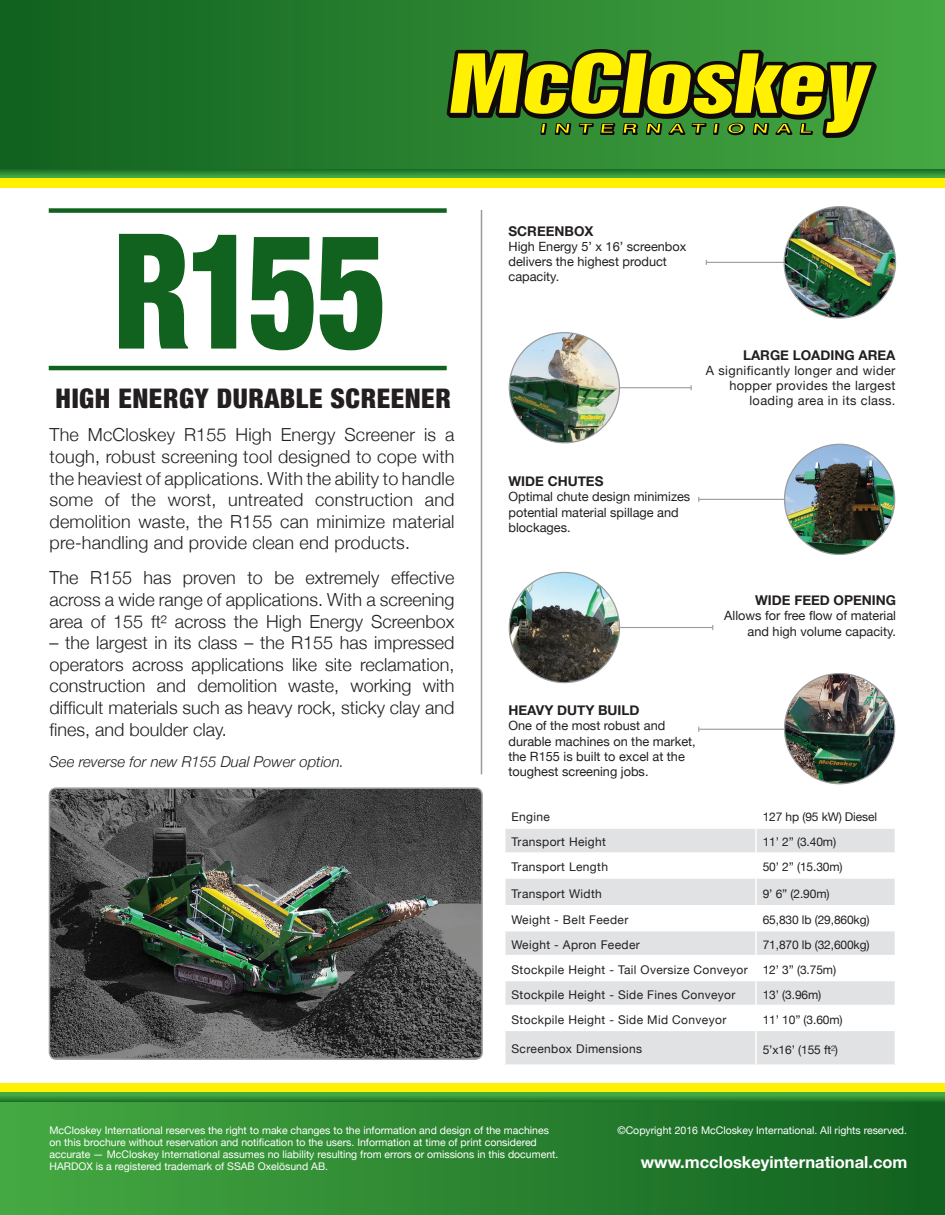
<style>
.page{position:relative;width:945px;height:1215px;background:#fff}
.page>*{position:absolute;margin:0;border:0;box-sizing:border-box;transform-origin:0 0}
.Model_number{font:900 condensed 160.65px "Helvetica Neue";color:#11611f;scale:.84 1}
.Model_name{font:900 condensed 27px "Helvetica Neue";letter-spacing:.02em;color:#231f20}
.Model_description{font:300 18px/21.6px "Helvetica Neue";color:#231f20;text-align:justify}
.Disclaimer{font:700 16.5px "Helvetica Neue";color:#fff}
.Model_description-2{font:italic 300 15px "Helvetica Neue";color:#231f20}
.Model_description-3{font:700 13.5px "Helvetica Neue";color:#231f20}
.Model_description-4{font:12.75px/15.3px "Helvetica Neue";color:#231f20}
.Model_description-5{font:12.75px/15px "Helvetica Neue";letter-spacing:.03em;color:#231f20;text-align:right}
.Specs__numbers{font:12px "Helvetica Neue";letter-spacing:.03em;color:#231f20}
.Specs__numbers-2{font:12px "Helvetica Neue";letter-spacing:-.01em;color:#231f20}
.Disclaimer-2{font:10.5px/12px "Helvetica Neue";color:#fff}
.s1{font-weight:300}
</style>
<div class="page">
<hr style="left:481px;top:210px;width:1px;height:564px;background:#999b9e">
<div style="left:0;top:178px;width:945px;height:10px;background:#fff101"></div>
<svg style="left:0;top:168px;width:945px;height:10px;background:#308c35"></svg>
<div style="left:0;top:0;width:945px;height:168px;background:linear-gradient(to right,#106020,#46a943)"></div>
<svg style="left:447px;top:49px;width:430px;height:89px;background:#7d9215"></svg>
<div style="left:0;top:1083px;width:944px;height:10px;background:#fff101"></div>
<svg style="left:0;top:1093px;width:944px;height:9px;background:#349237"></svg>
<div style="left:0;top:1102px;width:944px;height:113px;background:linear-gradient(to right,#46a943,#116020)"></div>
<hr style="left:706px;top:262px;width:89px;height:1px;background:#999b9e">
<img style="left:784px;top:207px;width:112px;height:111px;border-radius:56px">
<hr style="left:609px;top:387px;width:82px;height:1px;background:#999b9e">
<img style="left:509px;top:333px;width:110px;height:110px;border-radius:55px">
<hr style="left:699px;top:499px;width:96px;height:1px;background:#999b9e">
<img style="left:785px;top:444px;width:110px;height:110px;border-radius:55px">
<hr style="left:608px;top:627px;width:105px;height:1px;background:#999b9e">
<img style="left:509px;top:572px;width:110px;height:111px;border-radius:55px">
<hr style="left:699px;top:729px;width:91px;height:1px;background:#999b9e">
<img style="left:785px;top:674px;width:110px;height:110px;border-radius:55px">
<img style="left:50px;top:789px;width:432px;height:270px">
<div style="left:49px;top:787px;width:434px;height:273px;border:2px solid #999b9e;border-radius:7px"></div>
<div style="left:49px;top:208px;width:398px;height:5px;background:#11611f"></div>
<hr style="left:49px;top:366px;width:398px;height:4px;background:#11611f">
<svg style="left:506px;top:829px;width:389px;height:235px;fill:#e1e2e4"></svg>
<hr style="left:755px;top:829px;width:2px;height:23px;background:#fff">
<hr style="left:504px;top:852px;width:252px;height:2px;background:#fff">
<hr style="left:756px;top:852px;width:140px;height:2px;background:#fff">
<hr style="left:755px;top:854px;width:2px;height:23px;background:#fff">
<hr style="left:504px;top:877px;width:252px;height:2px;background:#fff">
<hr style="left:756px;top:877px;width:140px;height:2px;background:#fff">
<hr style="left:755px;top:879px;width:2px;height:26px;background:#fff">
<hr style="left:504px;top:905px;width:252px;height:2px;background:#fff">
<hr style="left:756px;top:905px;width:140px;height:2px;background:#fff">
<hr style="left:755px;top:907px;width:2px;height:23px;background:#fff">
<hr style="left:504px;top:930px;width:252px;height:1px;background:#fff">
<hr style="left:756px;top:930px;width:140px;height:1px;background:#fff">
<hr style="left:755px;top:931px;width:2px;height:24px;background:#fff">
<hr style="left:504px;top:955px;width:252px;height:1px;background:#fff">
<hr style="left:756px;top:955px;width:140px;height:1px;background:#fff">
<hr style="left:755px;top:956px;width:2px;height:24px;background:#fff">
<hr style="left:504px;top:980px;width:252px;height:1px;background:#fff">
<hr style="left:756px;top:980px;width:140px;height:1px;background:#fff">
<hr style="left:755px;top:981px;width:2px;height:24px;background:#fff">
<hr style="left:504px;top:1005px;width:252px;height:1px;background:#fff">
<hr style="left:756px;top:1005px;width:140px;height:1px;background:#fff">
<hr style="left:755px;top:1006px;width:2px;height:24px;background:#fff">
<hr style="left:504px;top:1030px;width:252px;height:1px;background:#fff">
<hr style="left:756px;top:1030px;width:140px;height:1px;background:#fff">
<hr style="left:755px;top:1031px;width:2px;height:33px;background:#fff">
<p class="Model_number" style="left:113px;top:192px;width:328px">R155</p>
<p class="Model_name" style="left:56px;top:381px;width:397px">HIGH ENERGY DURABLE SCREENER</p>
<p class="Model_description" style="left:50px;top:424px;width:407px">The McCloskey R155 High Energy Screener is a tough, robust screening tool designed to cope with the heaviest of applications. With the ability to handle some of the worst, untreated construction and demolition waste, the R155 can minimize material pre-handling and provide clean end products.</p>
<p class="Model_description" style="left:50px;top:567px;width:407px">The R155 has proven to be extremely effective across a wide range of applications. With a screening area of 155 ft² across the High Energy Screenbox</p>
<p class="Model_description" style="left:50px;top:632px;width:407px">– the largest in its class – the R155 has impressed operators across applications like site reclamation, construction and demolition waste, working with difficult materials such as heavy rock, sticky clay and fines, and boulder clay.</p>
<p class="Model_description-2" style="left:50px;top:753px;width:296px">See reverse for new R155 Dual Power option.</p>
<p class="Model_description-3" style="left:508px;top:223px;width:87px">SCREENBOX</p>
<p class="Model_description-4" style="left:508px;top:239px;width:179px">High Energy 5’ x 16’ screenbox delivers the highest product capacity.</p>
<p class="Model_description-3" style="left:743px;top:347px;width:154px">LARGE LOADING AREA</p>
<p class="Model_description-5" style="left:706px;top:363px;width:191px">A significantly longer and wider hopper provides the largest loading area in its class.</p>
<p class="Model_description-3" style="left:508px;top:473px;width:96px">WIDE CHUTES</p>
<p class="Model_description-4" style="left:508px;top:489px;width:183px">Optimal chute design minimizes potential material spillage and blockages.</p>
<p class="Model_description-3" style="left:508px;top:702px;width:133px">HEAVY DUTY BUILD</p>
<p class="Model_description-4" style="left:508px;top:718px;width:189px">One of the most robust and durable machines on the market, the R155 is built to excel at the toughest screening jobs.</p>
<p class="Model_description-3" style="left:755px;top:592px;width:142px">WIDE FEED OPENING</p>
<p class="Model_description-4" style="left:724px;top:608px;width:173px">Allows for free flow of material</p>
<p class="Model_description-4" style="left:748px;top:623px;width:150px">and high volume capacity.</p>
<p class="Specs__numbers" style="left:512px;top:810px;width:40px">Engine</p>
<p class="Specs__numbers-2" style="left:763px;top:810px;width:116px">127 hp (95 kW) Diesel</p>
<p class="Specs__numbers" style="left:512px;top:835px;width:96px">Transport Height</p>
<p class="Specs__numbers" style="left:763px;top:835px;width:75px">11’ 2” (3.40m)</p>
<p class="Specs__numbers" style="left:512px;top:860px;width:98px">Transport Length</p>
<p class="Specs__numbers" style="left:763px;top:860px;width:81px">50’ 2” (15.30m)</p>
<p class="Specs__numbers" style="left:512px;top:886px;width:92px">Transport Width</p>
<p class="Specs__numbers" style="left:763px;top:886px;width:68px">9’ 6” (2.90m)</p>
<p class="Specs__numbers" style="left:512px;top:913px;width:118px">Weight - Belt Feeder</p>
<p class="Specs__numbers-2" style="left:763px;top:913px;width:108px">65,830 lb (29,860kg)</p>
<p class="Specs__numbers" style="left:512px;top:937px;width:130px">Weight - Apron Feeder</p>
<p class="Specs__numbers-2" style="left:763px;top:937px;width:108px">71,870 lb (32,600kg)</p>
<p class="Specs__numbers" style="left:512px;top:962px;width:238px">Stockpile Height - Tail Oversize Conveyor</p>
<p class="Specs__numbers" style="left:763px;top:962px;width:75px">12’ 3” (3.75m)</p>
<p class="Specs__numbers" style="left:512px;top:987px;width:226px">Stockpile Height - Side Fines Conveyor</p>
<p class="Specs__numbers" style="left:763px;top:987px;width:60px">13’ (3.96m)</p>
<p class="Specs__numbers" style="left:512px;top:1012px;width:216px">Stockpile Height - Side Mid Conveyor</p>
<p class="Specs__numbers" style="left:763px;top:1012px;width:81px">11’ 10” (3.60m)</p>
<p class="Specs__numbers" style="left:512px;top:1042px;width:132px">Screenbox Dimensions</p>
<p class="Specs__numbers" style="left:763px;top:1042px;width:77px">5’x16’ (155 ft<span class="s1">²</span>)</p>
<p class="Disclaimer-2" style="left:50px;top:1125px;width:510px">McCloskey International reserves the right to make changes to the information and design of the machines on this brochure without reservation and notification to the users. Information at time of print considered accurate — McCloskey International assumes no liability resulting from errors or omissions in this document.<br>HARDOX is a registered trademark of SSAB Oxelösund AB.</p>
<p class="Disclaimer-2" style="left:617px;top:1124px;width:291px">©Copyright 2016 McCloskey International. All rights reserved.</p>
<p class="Disclaimer" style="left:641px;top:1152px;width:268px">www.mccloskeyinternational.com</p>
</div>
